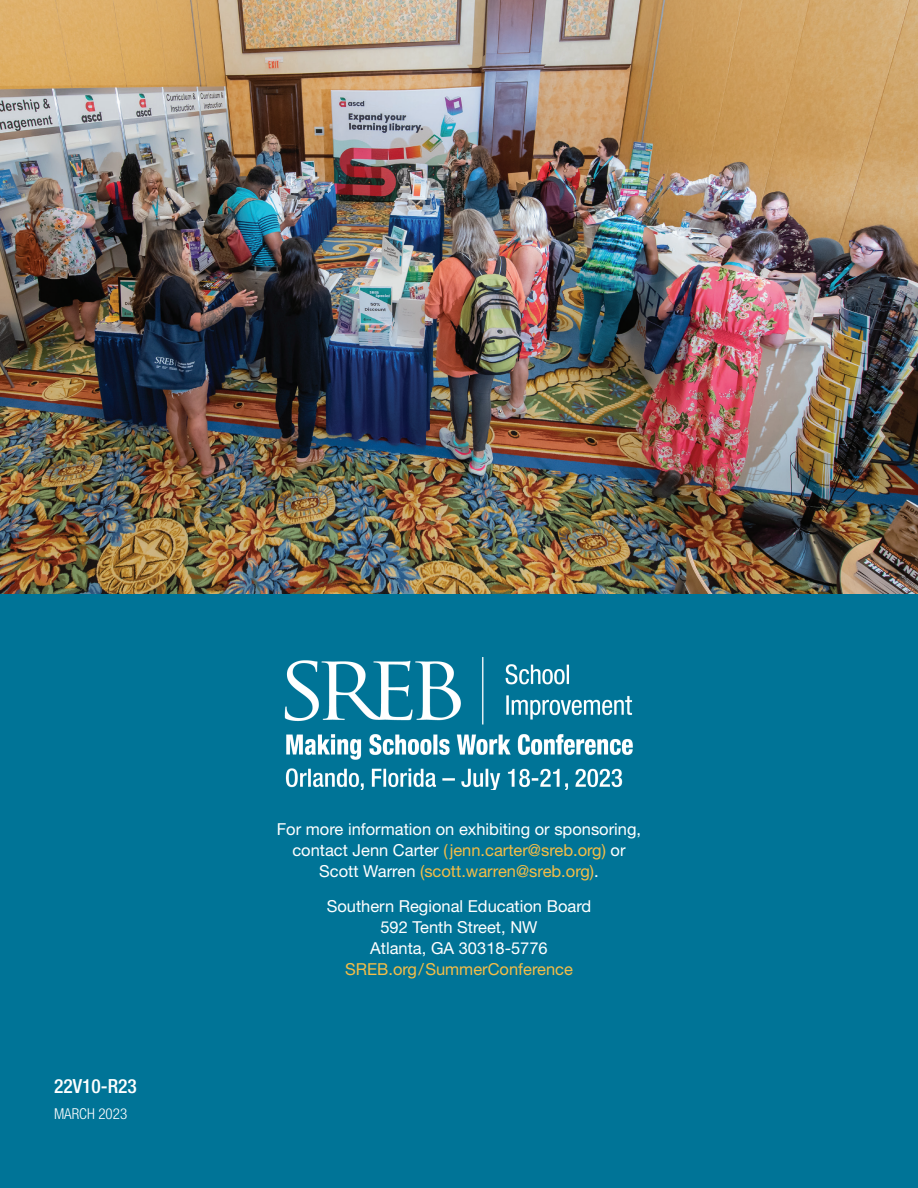
<style>
.page{position:relative;width:918px;height:1188px;background:#fff}
.page>*{position:absolute;margin:0;border:0;box-sizing:border-box;transform-origin:0 0}
.t1{font:500 condensed 19.5px "Helvetica Neue LT Pro";color:#fff}
.t2{font:16.5px/21px "Helvetica Neue LT Pro";color:#fff;text-align:center}
.t3{font:16.5px "Helvetica Neue LT Pro";color:#f4bd47}
.t4{font:300 condensed 15px "Helvetica Neue LT Pro";color:#fff}
.s1{color:#f4bd47}
</style>
<div class="page">
<div style="left:0;top:580px;width:918px;height:608px;background:#007497"></div>
<img style="left:284px;top:658px;width:349px;height:132px">
<img style="left:0;top:0;width:918px;height:594px">
<p class="t1" style="left:54px;top:1074px;width:84px">22V10-R23</p>
<p class="t4" style="left:54px;top:1105px;width:75px">MARCH 2023</p>
<p class="t2" style="left:277px;top:819px;width:366px">For more information on exhibiting or sponsoring, contact Jenn Carter <span class="s1">(jenn.carter@sreb.org)</span> or<br>Scott Warren <span class="s1">(scott.warren@sreb.org)</span>.</p>
<p class="t2" style="left:327px;top:895px;width:266px">Southern Regional Education Board<br>592 Tenth Street, NW<br>Atlanta, GA 30318-5776</p>
<p class="t3" style="left:345px;top:959px;width:229px">SREB.org/SummerConference</p>
</div>
